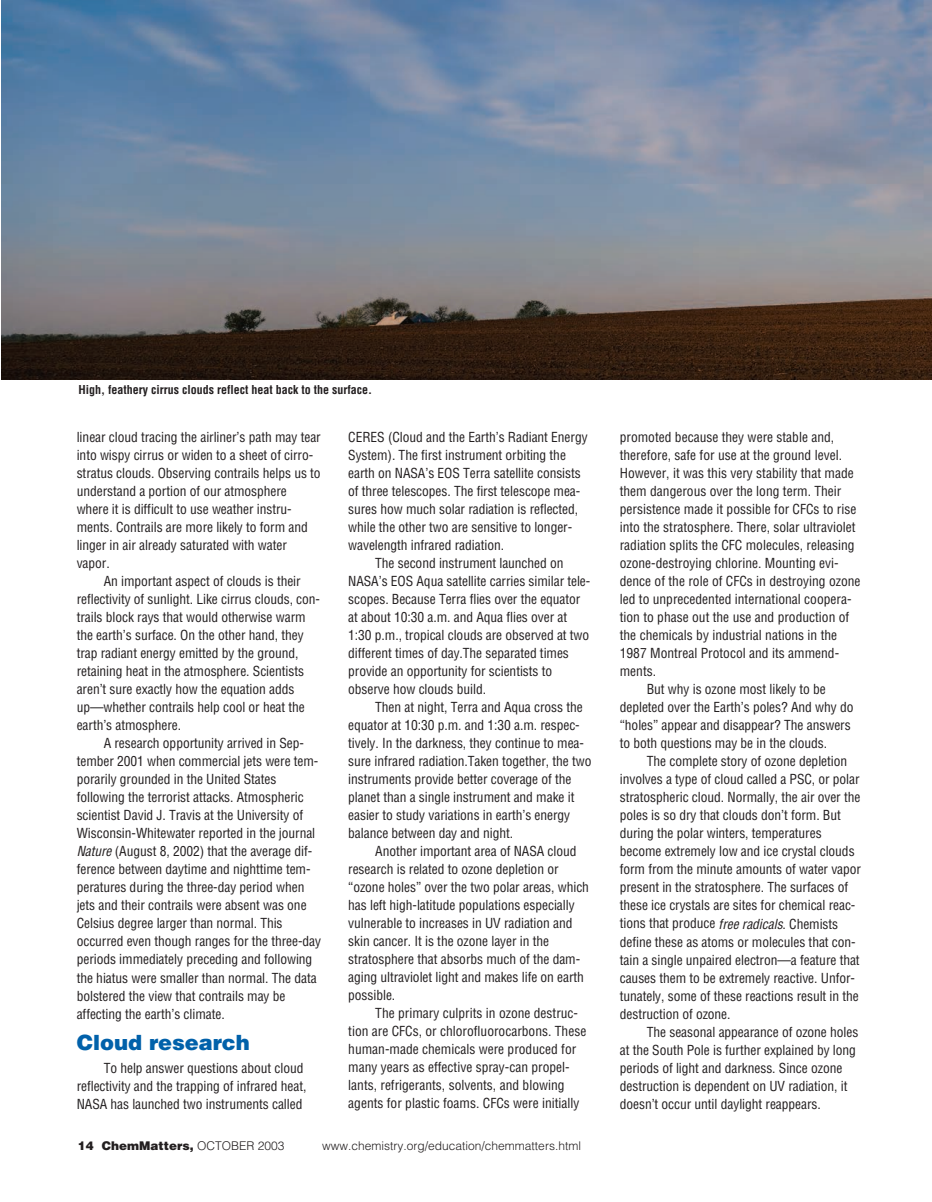
<style>
.page{position:relative;width:932px;height:1202px;background:#fff}
.page>*{position:absolute;margin:0;border:0;box-sizing:border-box;transform-origin:0 0}
.t1{font:900 21px "Helvetica";color:#0161aa}
.t2{font:condensed 13.5px/18px "Helvetica";letter-spacing:-.005em;color:#231f20}
.t3{font:700 condensed 12px "Helvetica";color:#231f20}
.t4{font:300 12px "Helvetica";color:#231f20}
.t5{font:900 12px "Helvetica";color:#231f20}
.s1{font-style:italic}
.s2{font-weight:300}
</style>
<div class="page">
<img style="left:1px;top:0;width:931px;height:380px">
<p class="t3" style="left:78px;top:385px;width:295px">High, feathery cirrus clouds reflect heat back to the surface.</p>
<p class="t2" style="left:77px;top:429px;width:245px">linear cloud tracing the airliner’s path may tear into wispy cirrus or widen to a sheet of cirro&shy;stratus clouds. Observing contrails helps us to understand a portion of our atmosphere where it is difficult to use weather instru&shy;ments. Contrails are more likely to form and linger in air already saturated with water vapor.</p>
<p class="t2" style="left:77px;top:573px;width:245px;text-indent:27px">An important aspect of clouds is their reflectivity of sunlight. Like cirrus clouds, con&shy;trails block rays that would otherwise warm the earth’s surface. On the other hand, they trap radiant energy emitted by the ground, retaining heat in the atmosphere. Scientists aren’t sure exactly how the equation adds up—whether contrails help cool or heat the earth’s atmosphere.</p>
<p class="t2" style="left:77px;top:735px;width:246px;text-indent:27px">A research opportunity arrived in Sep&shy;tember 2001 when commercial jets were tem&shy;porarily grounded in the United States following the terrorist attacks. Atmospheric scientist David J. Travis at the University of Wisconsin-Whitewater reported in the journal <span class="s1">Nature</span>(August 8, 2002) that the average dif&shy;ference between daytime and nighttime tem&shy;peratures during the three-day period when jets and their contrails were absent was one Celsius degree larger than normal. This occurred even though ranges for the three-day periods immediately preceding and following the hiatus were smaller than normal. The data bolstered the view that contrails may be affecting the earth’s climate.</p>
<h1 class="t1" style="left:77px;top:1035px;width:175px">Cloud research</h1>
<p class="t2" style="left:77px;top:1059px;width:231px;text-indent:27px">To help answer questions about cloud reflectivity and the trapping of infrared heat,<br>NASA has launched two instruments called</p>
<p class="t2" style="left:348px;top:429px;width:241px">CERES (Cloud and the Earth’s Radiant Energy</p>
<p class="t2" style="left:348px;top:447px;width:219px">System). The first instrument orbiting the</p>
<p class="t2" style="left:348px;top:465px;width:234px">earth on NASA’s EOS Terra satellite consists</p>
<p class="t2" style="left:348px;top:483px;width:233px">of three telescopes. The first telescope mea-</p>
<p class="t2" style="left:348px;top:501px;width:231px">sures how much solar radiation is reflected,</p>
<p class="t2" style="left:348px;top:519px;width:225px">while the other two are sensitive to longer-</p>
<p class="t2" style="left:348px;top:537px;width:157px">wavelength infrared radiation.</p>
<p class="t2" style="left:375px;top:555px;width:190px">The second instrument launched on</p>
<p class="t2" style="left:348px;top:573px;width:243px">NASA’s EOS Aqua satellite carries similar tele-</p>
<p class="t2" style="left:348px;top:591px;width:234px">scopes. Because Terra flies over the equator</p>
<p class="t2" style="left:348px;top:609px;width:220px">at about 10:30 a.m. and Aqua flies over at</p>
<p class="t2" style="left:348px;top:627px;width:242px">1:30 p.m., tropical clouds are observed at two</p>
<p class="t2" style="left:348px;top:645px;width:222px">different times of day.The separated times</p>
<p class="t2" style="left:348px;top:663px;width:205px">provide an opportunity for scientists to</p>
<p class="t2" style="left:348px;top:681px;width:139px">observe how clouds build.</p>
<p class="t2" style="left:375px;top:699px;width:209px">Then at night, Terra and Aqua cross the</p>
<p class="t2" style="left:348px;top:717px;width:233px">equator at 10:30 p.m. and 1:30 a.m. respec-</p>
<p class="t2" style="left:348px;top:735px;width:237px">tively. In the darkness, they continue to mea-</p>
<p class="t2" style="left:348px;top:753px;width:245px">sure infrared radiation.Taken together, the two</p>
<p class="t2" style="left:348px;top:771px;width:225px">instruments provide better coverage of the</p>
<p class="t2" style="left:348px;top:789px;width:228px">planet than a single instrument and make it</p>
<p class="t2" style="left:348px;top:807px;width:223px">easier to study variations in earth’s energy</p>
<p class="t2" style="left:348px;top:825px;width:166px">balance between day and night.</p>
<p class="t2" style="left:375px;top:843px;width:203px">Another important area of NASA cloud</p>
<p class="t2" style="left:348px;top:861px;width:212px">research is related to ozone depletion or</p>
<p class="t2" style="left:348px;top:879px;width:242px">“ozone holes” over the two polar areas, which</p>
<p class="t2" style="left:348px;top:897px;width:228px">has left high-latitude populations especially</p>
<p class="t2" style="left:348px;top:915px;width:226px">vulnerable to increases in UV radiation and</p>
<p class="t2" style="left:348px;top:933px;width:202px">skin cancer. It is the ozone layer in the</p>
<p class="t2" style="left:348px;top:951px;width:233px">stratosphere that absorbs much of the dam-</p>
<p class="t2" style="left:348px;top:969px;width:237px">aging ultraviolet light and makes life on earth</p>
<p class="t2" style="left:348px;top:987px;width:49px">possible.</p>
<p class="t2" style="left:375px;top:1005px;width:204px">The primary culprits in ozone destruc-</p>
<p class="t2" style="left:348px;top:1023px;width:239px">tion are CFCs, or chlorofluorocarbons. These</p>
<p class="t2" style="left:348px;top:1041px;width:229px">human-made chemicals were produced for</p>
<p class="t2" style="left:348px;top:1059px;width:223px">many years as effective spray-can propel-</p>
<p class="t2" style="left:348px;top:1077px;width:218px">lants, refrigerants, solvents, and blowing</p>
<p class="t2" style="left:348px;top:1095px;width:233px">agents for plastic foams. CFCs were initially</p>
<p class="t5" style="left:78px;top:1141px;width:208px">14 ChemMatters, <span class="s2">OCTOBER 2003</span></p>
<p class="t4" style="left:322px;top:1141px;width:260px">www.chemistry.org/education/chemmatters.html</p>
<p class="t2" style="left:619px;top:429px;width:216px">promoted because they were stable and,</p>
<p class="t2" style="left:619px;top:447px;width:224px">therefore, safe for use at the ground level.</p>
<p class="t2" style="left:619px;top:465px;width:235px">However, it was this very stability that made</p>
<p class="t2" style="left:619px;top:483px;width:223px">them dangerous over the long term. Their</p>
<p class="t2" style="left:619px;top:501px;width:238px">persistence made it possible for CFCs to rise</p>
<p class="t2" style="left:619px;top:519px;width:237px">into the stratosphere. There, solar ultraviolet</p>
<p class="t2" style="left:619px;top:537px;width:236px">radiation splits the CFC molecules, releasing</p>
<p class="t2" style="left:619px;top:555px;width:220px">ozone-destroying chlorine. Mounting evi-</p>
<p class="t2" style="left:619px;top:573px;width:242px">dence of the role of CFCs in destroying ozone</p>
<p class="t2" style="left:619px;top:591px;width:233px">led to unprecedented international coopera-</p>
<p class="t2" style="left:619px;top:609px;width:231px">tion to phase out the use and production of</p>
<p class="t2" style="left:619px;top:627px;width:219px">the chemicals by industrial nations in the</p>
<p class="t2" style="left:619px;top:645px;width:221px">1987 Montreal Protocol and its ammend-</p>
<p class="t2" style="left:619px;top:663px;width:38px">ments.</p>
<p class="t2" style="left:646px;top:681px;width:180px">But why is ozone most likely to be</p>
<p class="t2" style="left:619px;top:699px;width:235px">depleted over the Earth’s poles? And why do</p>
<p class="t2" style="left:619px;top:717px;width:232px">“holes” appear and disappear? The answers</p>
<p class="t2" style="left:619px;top:735px;width:209px">to both questions may be in the clouds.</p>
<p class="t2" style="left:646px;top:753px;width:202px">The complete story of ozone depletion</p>
<p class="t2" style="left:619px;top:771px;width:241px">involves a type of cloud called a PSC, or polar</p>
<p class="t2" style="left:619px;top:789px;width:242px">stratospheric cloud. Normally, the air over the</p>
<p class="t2" style="left:619px;top:807px;width:222px">poles is so dry that clouds don’t form. But</p>
<p class="t2" style="left:619px;top:825px;width:203px">during the polar winters, temperatures</p>
<p class="t2" style="left:619px;top:843px;width:236px">become extremely low and ice crystal clouds</p>
<p class="t2" style="left:619px;top:861px;width:243px">form from the minute amounts of water vapor</p>
<p class="t2" style="left:619px;top:879px;width:230px">present in the stratosphere. The surfaces of</p>
<p class="t2" style="left:619px;top:897px;width:237px">these ice crystals are sites for chemical reac-</p>
<p class="t2" style="left:619px;top:915px;width:220px">tions that produce <span class="s1">free radicals</span>. Chemists</p>
<p class="t2" style="left:619px;top:933px;width:237px">define these as atoms or molecules that con-</p>
<p class="t2" style="left:619px;top:951px;width:241px">tain a single unpaired electron—a feature that</p>
<p class="t2" style="left:619px;top:969px;width:237px">causes them to be extremely reactive. Unfor-</p>
<p class="t2" style="left:619px;top:987px;width:240px">tunately, some of these reactions result in the</p>
<p class="t2" style="left:619px;top:1005px;width:112px">destruction of ozone.</p>
<p class="t2" style="left:646px;top:1023px;width:213px">The seasonal appearance of ozone holes</p>
<p class="t2" style="left:619px;top:1041px;width:238px">at the South Pole is further explained by long</p>
<p class="t2" style="left:619px;top:1059px;width:224px">periods of light and darkness. Since ozone</p>
<p class="t2" style="left:619px;top:1077px;width:229px">destruction is dependent on UV radiation, it</p>
<p class="t2" style="left:619px;top:1095px;width:202px">doesn’t occur until daylight reappears.</p>
</div>
